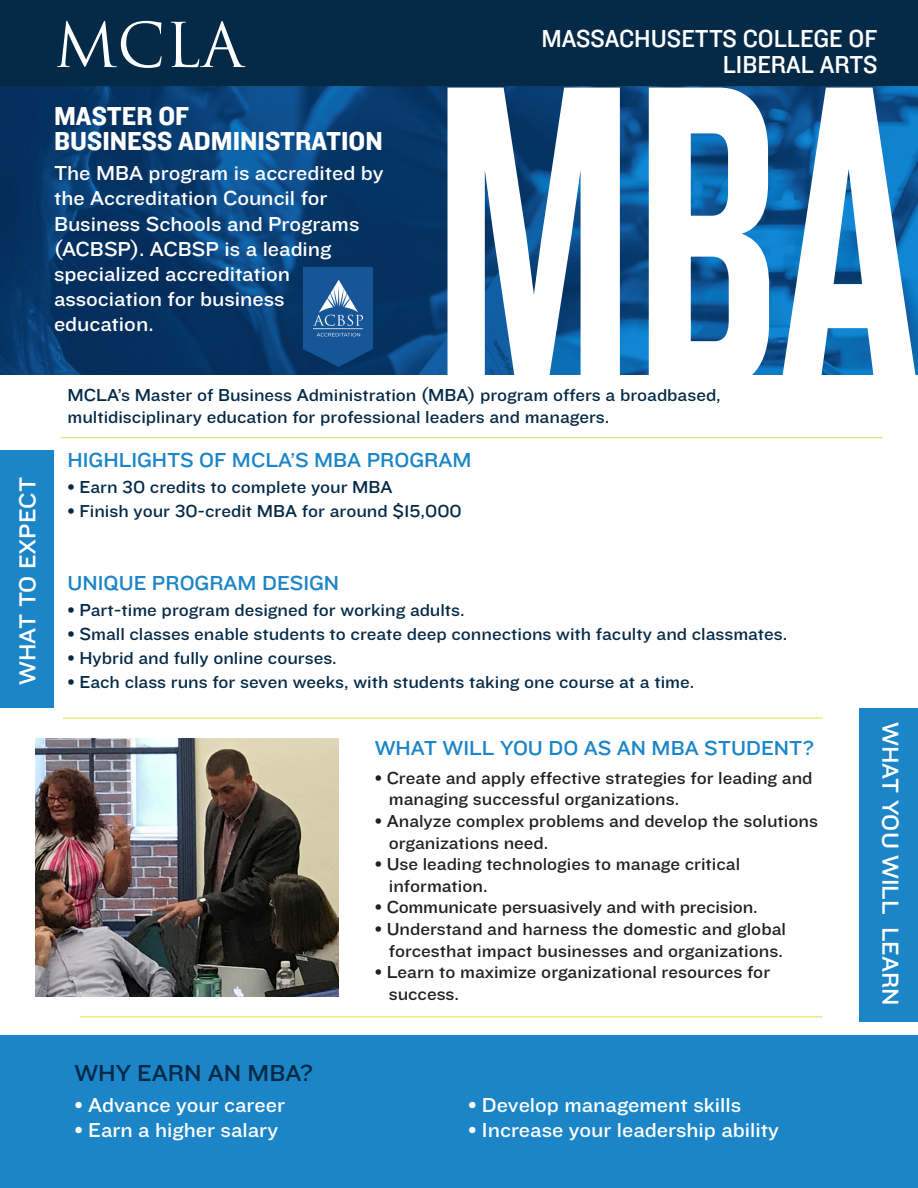
<style>
.page{position:relative;width:918px;height:1188px;background:#fff}
.page>*{position:absolute;margin:0;border:0;box-sizing:border-box;transform-origin:0 0}
.t1{font:60px "Trajan Pro";color:#fff}
.t2{font:27px/25.5px "Knockout 51 Middleweight";color:#fff}
.t3{font:25.5px "Knockout 31 Junior Middlewt";color:#fff}
.t4{font:24px "Knockout 32 Junior Cruisewt";color:#fff}
.t5{font:24px "Knockout 32 Junior Cruisewt";color:#052a48}
.t6{font:21px/25.2px "Knockout 32 Junior Cruisewt";color:#fff}
.t7{font:21px "Knockout 32 Junior Cruisewt";color:#1b85c7}
.t8{font:18px "Knockout 32 Junior Cruisewt";color:#052a48}
.t9{font:18px/21.6px "Knockout 32 Junior Cruisewt";color:#231f20}
</style>
<div class="page">
<div style="left:0;top:0;width:918px;height:89px;background:#052a48"></div>
<svg style="left:0;top:88px;width:918px;height:286px;background:#073a6e"></svg>
<svg style="left:448px;top:88px;width:469px;height:287px"></svg>
<div style="left:0;top:450px;width:54px;height:258px;background:#1b85c7"></div>
<div style="left:859px;top:708px;width:59px;height:313px;background:#1b85c7"></div>
<hr style="left:61px;top:437px;width:822px;height:1px;background:#e0e342">
<hr style="left:63px;top:718px;width:759px;height:1px;background:#e0e342">
<img style="left:35px;top:739px;width:303px;height:257px">
<hr style="left:80px;top:1016px;width:742px;height:1px;background:#e0e342">
<div style="left:0;top:1036px;width:918px;height:152px;background:#1b85c7"></div>
<img style="left:303px;top:268px;width:69px;height:99px">
<p class="t1" style="left:54px;top:7px;width:191px">MCLA</p>
<p class="t2" style="left:54px;top:102px;width:330px">MASTER OF<br>BUSINESS ADMINISTRATION</p>
<p class="t6" style="left:54px;top:159px;width:331px">The MBA program is accredited by the Accreditation Council for<br>Business Schools and Programs (ACBSP). ACBSP is a leading specialized accreditation association for business</p>
<p class="t6" style="left:54px;top:311px;width:101px">education.</p>
<p class="t3" style="left:541px;top:21px;width:338px">MASSACHUSETTS COLLEGE OF</p>
<p class="t3" style="left:723px;top:47px;width:156px">LIBERAL ARTS</p>
<p class="t4" style="left:11px;top:685px;width:210px;rotate:-90deg">WHAT TO EXPECT</p>
<p class="t8" style="left:68px;top:383px;width:655px">MCLA’s Master of Business Administration (MBA) program offers a broadbased,</p>
<p class="t8" style="left:68px;top:404px;width:543px">multidisciplinary education for professional leaders and managers.</p>
<p class="t7" style="left:68px;top:445px;width:405px">HIGHLIGHTS OF MCLA’S MBA PROGRAM</p>
<p class="t8" style="left:68px;top:474px;width:327px">• Earn 30 credits to complete your MBA</p>
<p class="t8" style="left:68px;top:498px;width:396px">• Finish your 30-credit MBA for around $15,000</p>
<p class="t7" style="left:68px;top:568px;width:273px">UNIQUE PROGRAM DESIGN</p>
<p class="t8" style="left:68px;top:597px;width:399px">• Part-time program designed for working adults.</p>
<p class="t8" style="left:68px;top:621px;width:721px">• Small classes enable students to create deep connections with faculty and classmates.</p>
<p class="t8" style="left:68px;top:645px;width:271px">• Hybrid and fully online courses.</p>
<p class="t8" style="left:68px;top:669px;width:628px">• Each class runs for seven weeks, with students taking one course at a time.</p>
<p class="t7" style="left:375px;top:734px;width:441px">WHAT WILL YOU DO AS AN MBA STUDENT?</p>
<p class="t9" style="left:389px;top:766px;width:425px;text-indent:-14px">• Create and apply effective strategies for leading and managing successful organizations.</p>
<p class="t9" style="left:389px;top:809px;width:431px;text-indent:-14px">• Analyze complex problems and develop the solutions organizations need.</p>
<p class="t9" style="left:389px;top:853px;width:353px;text-indent:-14px">• Use leading technologies to manage critical information.</p>
<p class="t9" style="left:375px;top:896px;width:384px">• Communicate persuasively and with precision.</p>
<p class="t9" style="left:375px;top:917px;width:413px;text-align:right">• Understand and harness the domestic and global forcesthat impact businesses and organizations.</p>
<p class="t9" style="left:389px;top:961px;width:383px;text-indent:-14px">• Learn to maximize organizational resources for success.</p>
<p class="t4" style="left:907px;top:722px;width:285px;rotate:90deg">WHAT YOU WILL LEARN</p>
<p class="t5" style="left:74px;top:1056px;width:240px">WHY EARN AN MBA?</p>
<p class="t6" style="left:74px;top:1091px;width:212px">• Advance your career</p>
<p class="t6" style="left:74px;top:1116px;width:205px">• Earn a higher salary</p>
<p class="t6" style="left:468px;top:1091px;width:275px">• Develop management skills</p>
<p class="t6" style="left:468px;top:1116px;width:312px">• Increase your leadership ability</p>
</div>
